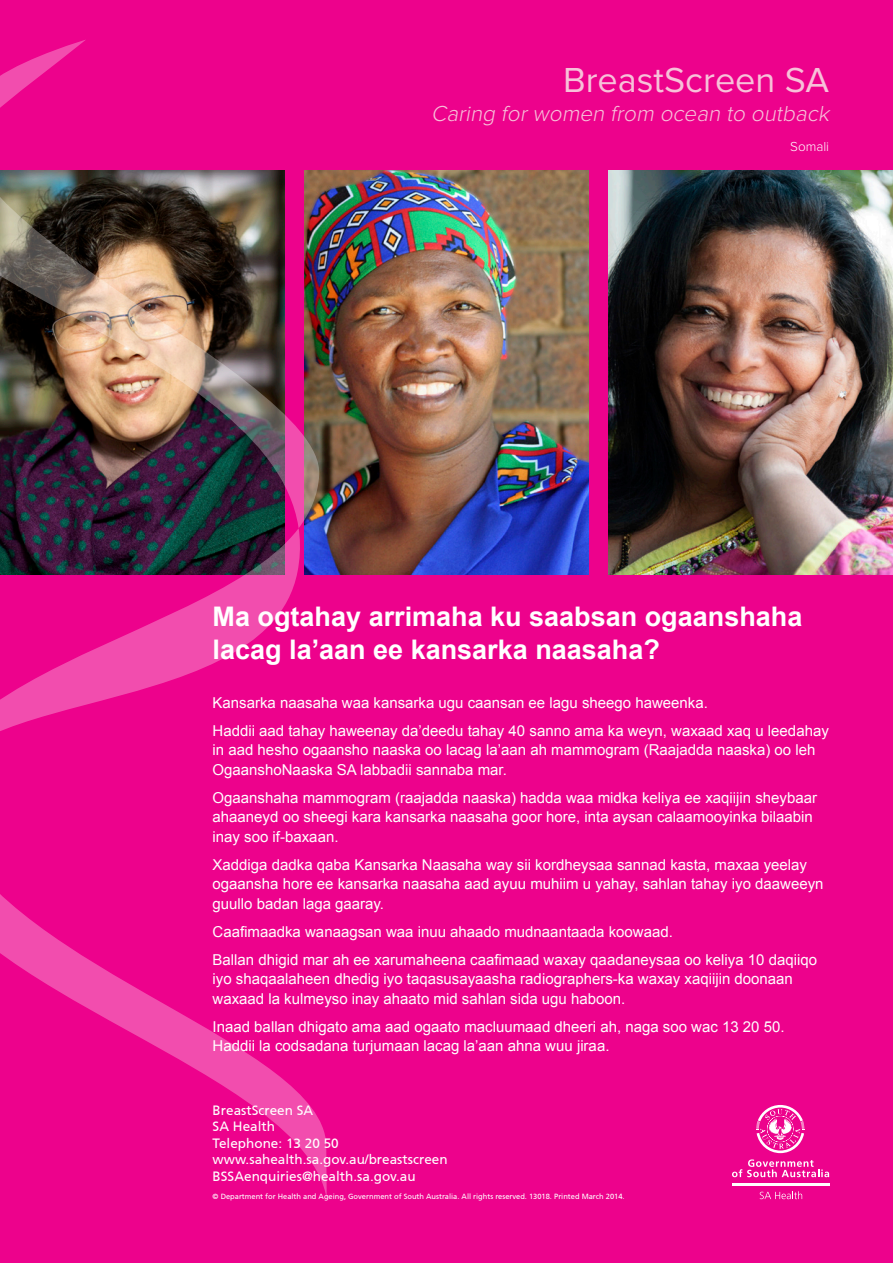
<style>
.page{position:relative;width:893px;height:1263px;background:#ed028c}
.page>*{position:absolute;margin:0;border:0;box-sizing:border-box;transform-origin:0 0}
.Heading{font:36px "Proxima Nova";color:#f7c1d9}
.t1{font:700 27px/33px "Arial";color:#fff}
.t2{font:italic 300 22.5px "Proxima Nova";color:#f7c1d9}
.t3{font:15px/19.5px "Arial";color:#fff}
.Contact_Details{font:13.5px/16.5px "Frutiger CE";color:#fff}
.t4{font:300 13.5px "Proxima Nova";color:#fff}
.Contact_Details-2{font:7.5px "Frutiger CE";color:#fff}
</style>
<div class="page">
<img style="left:608px;top:170px;width:285px;height:404px">
<img style="left:328px;top:170px;width:261px;height:404px">
<img style="left:0;top:40px;width:328px;height:1158px">
<svg style="left:760px;top:1191px;width:42px;height:8px"></svg>
<hr style="left:732px;top:1183px;width:97px;height:3px;background:#fff">
<svg style="left:732px;top:1159px;width:97px;height:18px"></svg>
<svg style="left:756px;top:1105px;width:48px;height:48px"></svg>
<p class="Heading" style="left:563px;top:60px;width:268px">BreastScreen SA</p>
<p class="t2" style="left:431px;top:103px;width:403px">Caring for women from ocean to outback</p>
<p class="t4" style="left:790px;top:140px;width:41px">Somali</p>
<p class="t1" style="left:213px;top:600px;width:591px">Ma ogtahay arrimaha ku saabsan ogaanshaha lacag la’aan ee kansarka naasaha?</p>
<p class="t3" style="left:213px;top:693px;width:497px">Kansarka naasaha waa kansarka ugu caansan ee lagu sheego haweenka.</p>
<p class="t3" style="left:213px;top:721px;width:618px">Haddii aad tahay haweenay da’deedu tahay 40 sanno ama ka weyn, waxaad xaq u leedahay in aad hesho ogaansho naaska oo lacag la’aan ah mammogram (Raajadda naaska) oo leh<br>OgaanshoNaaska SA labbadii sannaba mar.</p>
<p class="t3" style="left:213px;top:788px;width:606px">Ogaanshaha mammogram (raajadda naaska) hadda waa midka keliya ee xaqiijin sheybaar ahaaneyd oo sheegi kara kansarka naasaha goor hore, inta aysan calaamooyinka bilaabin inay soo if-baxaan.</p>
<p class="t3" style="left:213px;top:855px;width:612px">Xaddiga dadka qaba Kansarka Naasaha way sii kordheysaa sannad kasta, maxaa yeelay ogaansha hore ee kansarka naasaha aad ayuu muhiim u yahay, sahlan tahay iyo daaweeyn guullo badan laga gaaray.</p>
<p class="t3" style="left:213px;top:922px;width:462px">Caafimaadka wanaagsan waa inuu ahaado mudnaantaada koowaad.</p>
<p class="t3" style="left:213px;top:950px;width:606px">Ballan dhigid mar ah ee xarumaheena caafimaad waxay qaadaneysaa oo keliya 10 daqiiqo iyo shaqaalaheen dhedig iyo taqasusayaasha radiographers-ka waxay xaqiijin doonaan waxaad la kulmeyso inay ahaato mid sahlan sida ugu haboon.</p>
<p class="t3" style="left:213px;top:1017px;width:574px">Inaad ballan dhigato ama aad ogaato macluumaad dheeri ah, naga soo wac 13 20 50.<br>Haddii la codsadana turjumaan lacag la’aan ahna wuu jiraa.</p>
<p class="Contact_Details" style="left:213px;top:1101px;width:237px">BreastScreen SA<br>SA Health<br>Telephone: 13 20 50 www.sahealth.sa.gov.au/breastscreen<br>BSSAenquiries@health.sa.gov.au</p>
<p class="Contact_Details-2" style="left:213px;top:1192px;width:413px">© Department for Health and Ageing, Government of South Australia. All rights reserved. 13018. Printed March 2014.</p>
</div>
